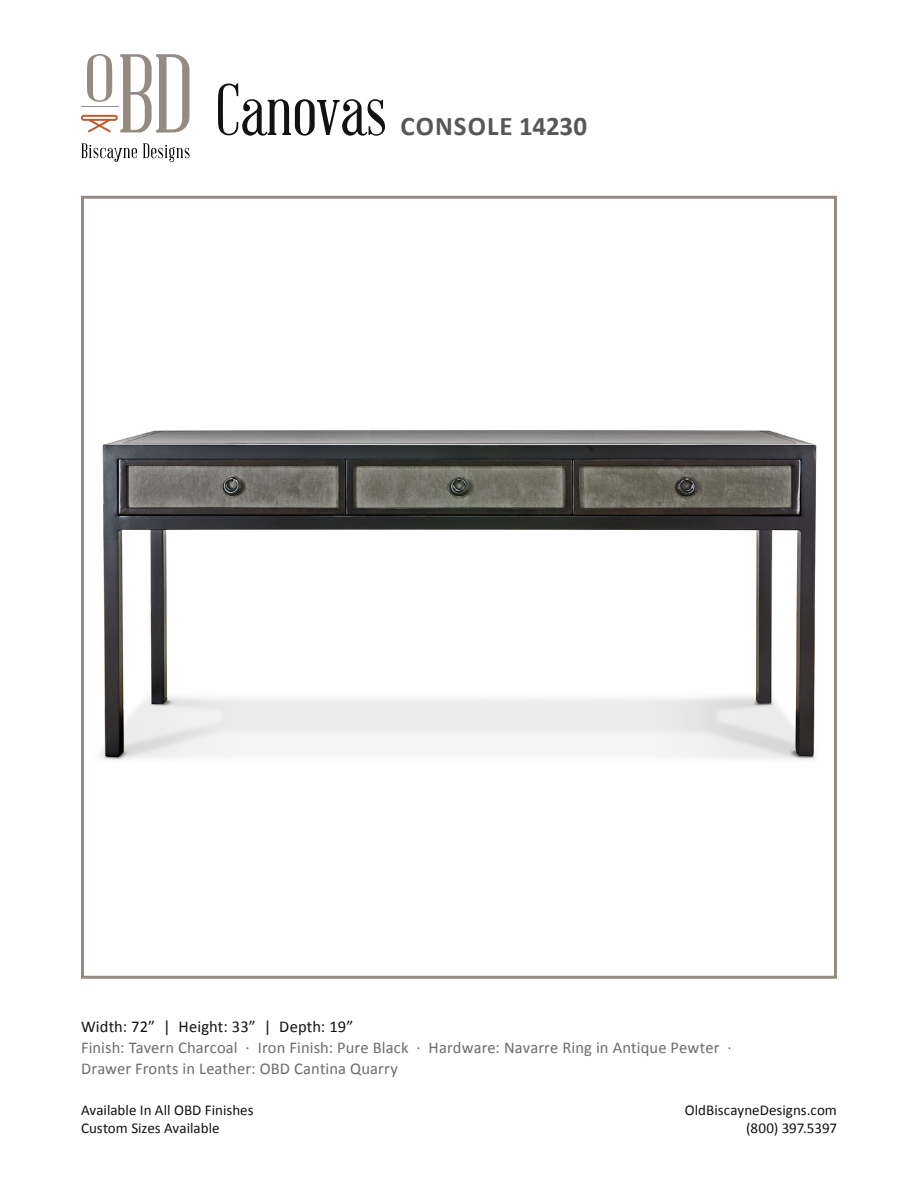
<style>
.page{position:relative;width:918px;height:1188px;background:#fff}
.page>*{position:absolute;margin:0;border:0;box-sizing:border-box;transform-origin:0 0}
.t1{font:72px "Abraham Lincoln";color:#121212}
.t2{font:700 27px "Calibri";letter-spacing:.035em;color:#565858}
.t3{font:16.5px "Calibri";letter-spacing:.005em;color:#6b6d6c}
.t4{font:16.5px "Calibri";letter-spacing:.005em;color:#121212}
.t5{font:15px "Calibri";color:#121212}
</style>
<div class="page">
<svg style="left:82px;top:143px;width:55px;height:19px"></svg>
<svg style="left:143px;top:143px;width:47px;height:19px"></svg>
<svg style="left:81px;top:54px;width:109px;height:79px"></svg>
<img style="left:100px;top:430px;width:717px;height:330px">
<div style="left:81px;top:196px;width:756px;height:783px;border:3px solid #948c83"></div>
<p class="t1" style="left:216px;top:72px;width:172px">Canovas</p>
<p class="t2" style="left:401px;top:109px;width:188px">CONSOLE 14230</p>
<p class="t4" style="left:81px;top:1016px;width:274px">Width: 72” | Height: 33” | Depth: 19”</p>
<p class="t3" style="left:81px;top:1037px;width:652px">Finish: Tavern Charcoal · Iron Finish: Pure Black · Hardware: Navarre Ring in Antique Pewter ·</p>
<p class="t3" style="left:81px;top:1058px;width:319px">Drawer Fronts in Leather: OBD Cantina Quarry</p>
<p class="t5" style="left:81px;top:1101px;width:174px">Available In All OBD Finishes</p>
<p class="t5" style="left:685px;top:1101px;width:154px">OldBiscayneDesigns.com</p>
<p class="t5" style="left:81px;top:1119px;width:140px">Custom Sizes Available</p>
<p class="t5" style="left:746px;top:1119px;width:92px">(800) 397.5397</p>
</div>
